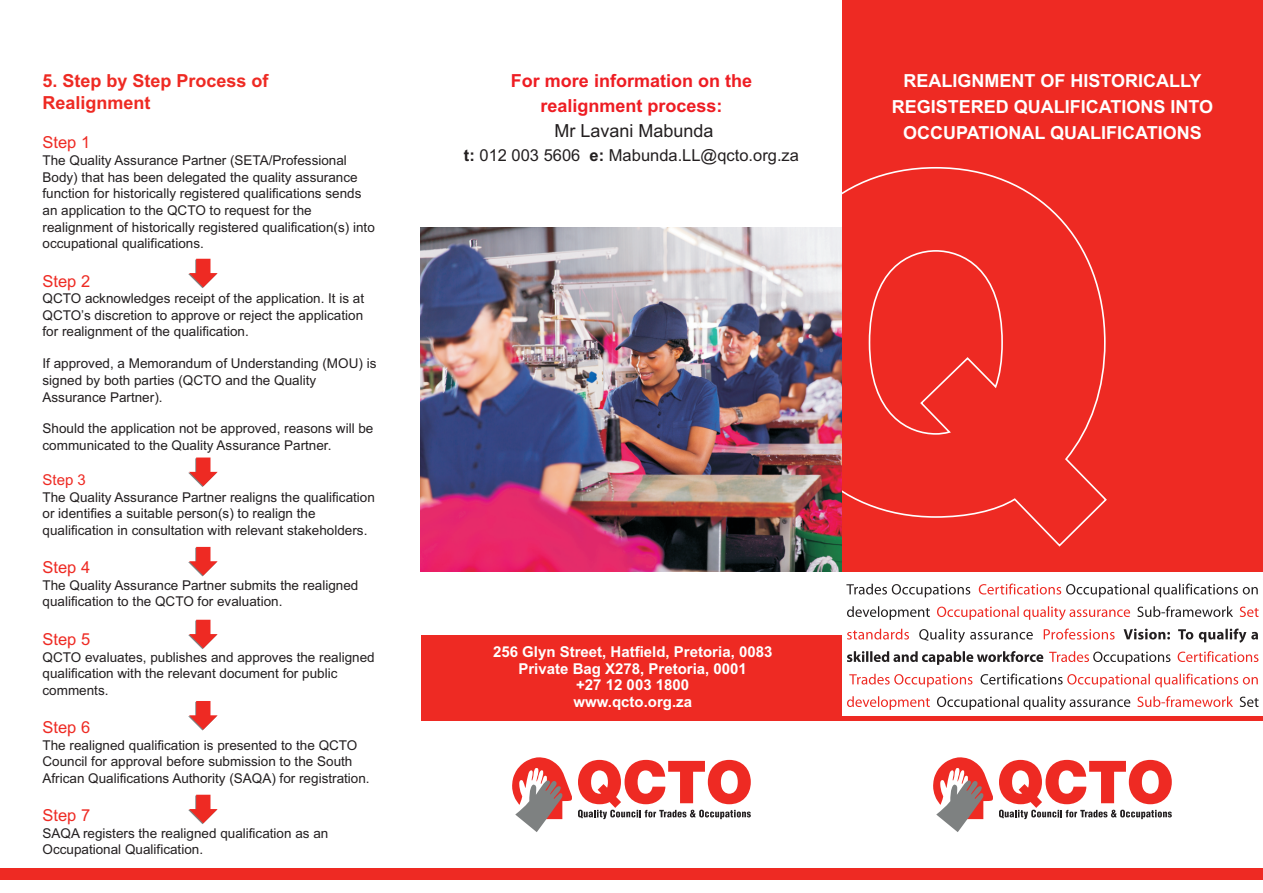
<style>
.page{position:relative;width:1263px;height:893px;background:#fff}
.page>*{position:absolute;margin:0;border:0;box-sizing:border-box;transform-origin:0 0}
.t1{font:700 18px/26.1px "Arial";color:#fff;text-align:center}
.t2{font:700 18px/25.2px "Arial";color:#ee1d23;text-align:center}
.t3{font:700 18px/22px "Arial";color:#ee2a23}
.t4{font:18px "Arial";color:#231f20}
.t5{font:16.5px "Arial";color:#231f20}
.t6{font:16.5px "Arial";color:#ee2a23}
.t7{font:700 15px/16.8px "Arial";color:#fff;text-align:center}
.t8{font:15px "Arial";color:#ee2a23}
.t9{font:13.5px/16.6px "Arial";color:#231f20}
.s1{font-weight:700}
</style>
<div class="page">
<div style="left:842px;top:0;width:421px;height:571px;background:#ee2a23"></div>
<svg style="left:933px;top:757px;width:239px;height:75px"></svg>
<div style="left:421px;top:636px;width:421px;height:85px;background:#ee2a23"></div>
<svg style="left:842px;top:167px;width:265px;height:380px"></svg>
<svg style="left:512px;top:757px;width:239px;height:75px"></svg>
<svg style="left:846px;top:584px;width:124px;height:13px"></svg>
<svg style="left:979px;top:584px;width:279px;height:13px"></svg>
<svg style="left:847px;top:606px;width:83px;height:14px"></svg>
<svg style="left:937px;top:606px;width:193px;height:14px"></svg>
<svg style="left:1137px;top:606px;width:96px;height:11px"></svg>
<svg style="left:1240px;top:607px;width:18px;height:10px"></svg>
<svg style="left:847px;top:629px;width:62px;height:10px"></svg>
<svg style="left:919px;top:629px;width:114px;height:14px"></svg>
<svg style="left:1044px;top:629px;width:70px;height:10px"></svg>
<svg style="left:1123px;top:629px;width:47px;height:10px"></svg>
<svg style="left:1178px;top:629px;width:15px;height:10px"></svg>
<svg style="left:1199px;top:629px;width:59px;height:14px"></svg>
<svg style="left:847px;top:651px;width:196px;height:14px"></svg>
<svg style="left:1049px;top:651px;width:121px;height:14px"></svg>
<svg style="left:1177px;top:651px;width:81px;height:11px"></svg>
<svg style="left:849px;top:674px;width:123px;height:13px"></svg>
<svg style="left:980px;top:674px;width:278px;height:13px"></svg>
<svg style="left:847px;top:696px;width:83px;height:14px"></svg>
<svg style="left:937px;top:696px;width:193px;height:14px"></svg>
<svg style="left:1137px;top:696px;width:96px;height:11px"></svg>
<svg style="left:1240px;top:697px;width:18px;height:10px"></svg>
<hr style="left:824px;top:717px;width:439px;height:4px;background:#ee2a23">
<svg style="left:188px;top:259px;width:30px;height:29px"></svg>
<svg style="left:188px;top:547px;width:30px;height:29px"></svg>
<svg style="left:188px;top:620px;width:30px;height:29px"></svg>
<svg style="left:188px;top:701px;width:30px;height:29px"></svg>
<svg style="left:188px;top:795px;width:30px;height:29px"></svg>
<svg style="left:188px;top:457px;width:30px;height:30px"></svg>
<div style="left:0;top:868px;width:1263px;height:11px;background:#ee2a23"></div>
<img style="left:421px;top:227px;width:421px;height:344px">
<h1 class="t3" style="left:43px;top:71px;width:228px">5. Step by Step Process of<br>Realignment</h1>
<p class="t6" style="left:43px;top:136px;width:49px">Step 1</p>
<p class="t9" style="left:43px;top:153px;width:334px">The Quality Assurance Partner (SETA/Professional Body) that has been delegated the quality assurance function for historically registered qualifications sends an application to the QCTO to request for the realignment of historically registered qualification(s) into occupational qualifications.</p>
<p class="t6" style="left:43px;top:274px;width:49px">Step 2</p>
<p class="t9" style="left:43px;top:291px;width:323px;text-align:justify">QCTO acknowledges receipt of the application. It is at QCTO’s discretion to approve or reject the application for realignment of the qualification.</p>
<p class="t9" style="left:43px;top:356px;width:335px">If approved, a Memorandum of Understanding (MOU) is signed by both parties (QCTO and the Quality<br>Assurance Partner).</p>
<p class="t9" style="left:43px;top:422px;width:332px">Should the application not be approved, reasons will be communicated to the Quality Assurance Partner.</p>
<p class="t9" style="left:43px;top:490px;width:334px">The Quality Assurance Partner realigns the qualification or identifies a suitable person(s) to realign the qualification in consultation with relevant stakeholders.</p>
<p class="t8" style="left:43px;top:474px;width:45px">Step 3</p>
<p class="t6" style="left:43px;top:561px;width:49px">Step 4</p>
<p class="t9" style="left:43px;top:578px;width:317px">The Quality Assurance Partner submits the realigned qualification to the QCTO for evaluation.</p>
<p class="t6" style="left:43px;top:633px;width:49px">Step 5</p>
<p class="t9" style="left:43px;top:650px;width:334px">QCTO evaluates, publishes and approves the realigned qualification with the relevant document for public comments.</p>
<p class="t6" style="left:43px;top:721px;width:49px">Step 6</p>
<p class="t9" style="left:43px;top:738px;width:329px">The realigned qualification is presented to the QCTO<br>Council for approval before submission to the South<br>African Qualifications Authority (SAQA) for registration.</p>
<p class="t6" style="left:43px;top:809px;width:49px">Step 7</p>
<p class="t9" style="left:43px;top:826px;width:287px;line-height:16px">SAQA registers the realigned qualification as an<br>Occupational Qualification.</p>
<h1 class="t2" style="left:511px;top:70px;width:243px">For more information on the realignment process:</h1>
<h1 class="t4" style="left:554px;top:124px;width:161px">Mr Lavani Mabunda</h1>
<p class="t5" style="left:464px;top:149px;width:337px"><span class="s1">t:</span> 012 003 5606 <span class="s1">e:</span> Mabunda.LL@qcto.org.za</p>
<p class="t7" style="left:493px;top:645px;width:281px">256 Glyn Street, Hatfield, Pretoria, 0083<br>Private Bag X278, Pretoria, 0001<br>+27 12 003 1800<br>www.qcto.org.za</p>
<h1 class="t1" style="left:892px;top:69px;width:323px">REALIGNMENT OF HISTORICALLY<br>REGISTERED QUALIFICATIONS INTO<br>OCCUPATIONAL QUALIFICATIONS</h1>
</div>
